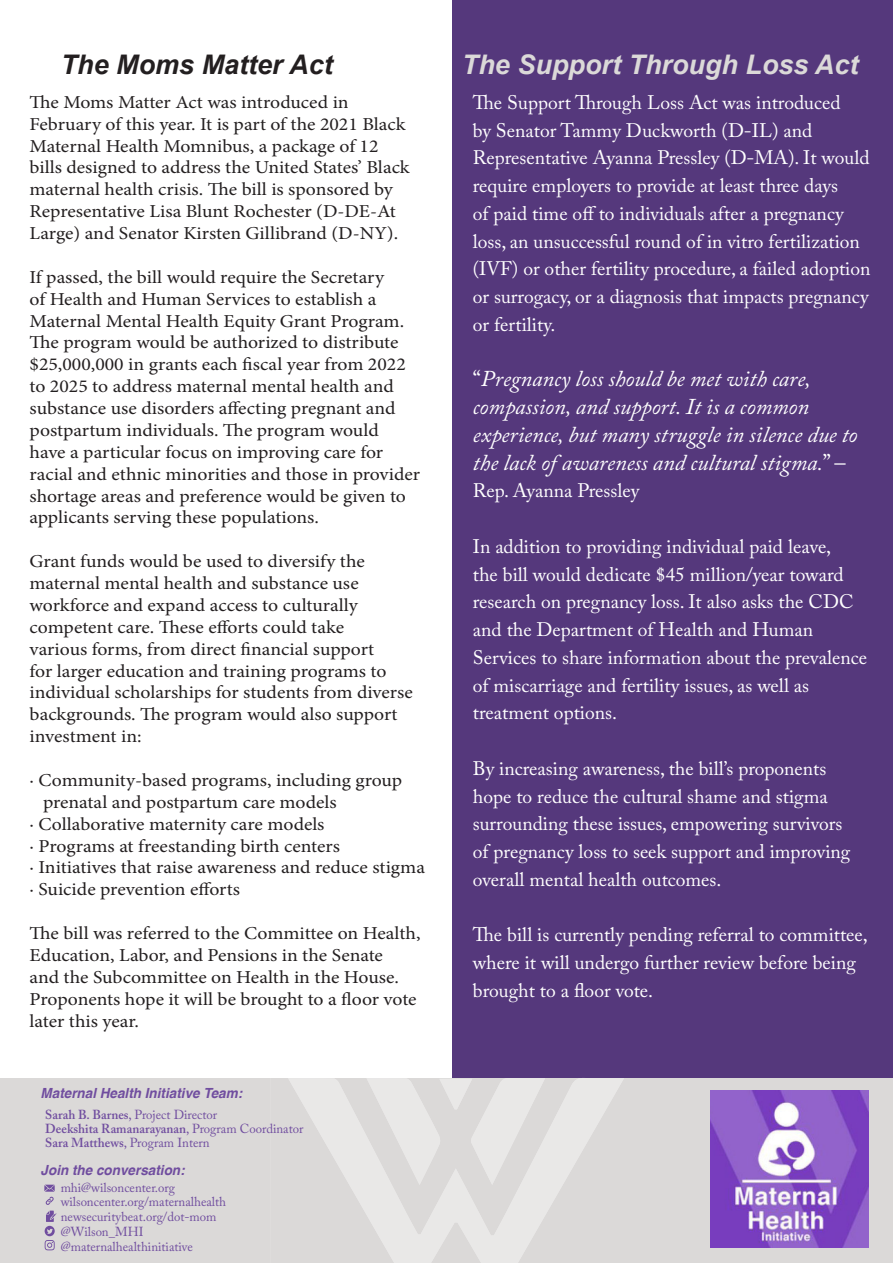
<style>
.page{position:relative;width:893px;height:1263px;background:#fff}
.page>*{position:absolute;margin:0;border:0;box-sizing:border-box;transform-origin:0 0}
.t1{font:italic 700 27px "Arial";color:#dbd9d8}
.t2{font:italic 700 27px "Arial";color:#231f20}
.t3{font:italic 22.5px/27.8px "Adobe Caslon Pro";color:#fff}
.t4{font:19.5px/27.8px "Adobe Caslon Pro";color:#fff}
.t5{font:18.3px/21.9px "Minion Pro";letter-spacing:-.005em;color:#231f20;scale:1.08 1}
.t6{font:italic 700 13.95px "Helvetica";color:#704d9f}
.t7{font:13.05px/14.7px "Adobe Caslon Pro";color:#704d9f}
.s1{font-style:normal}
.s2{font-weight:600}
</style>
<div class="page">
<div style="left:453px;top:0;width:440px;height:1096px;background:#55387c"></div>
<div style="left:0;top:1078px;width:893px;height:185px;background:#dbd9d8"></div>
<svg style="left:44px;top:1185px;width:12px;height:65px"></svg>
<img style="left:710px;top:1091px;width:158px;height:156px">
<svg style="left:288px;top:1078px;width:336px;height:185px"></svg>
<svg style="left:366px;top:1078px;width:179px;height:107px"></svg>
<p class="t2" style="left:61px;top:46px;width:274px">The Moms Matter Act</p>
<p class="t1" style="left:462px;top:46px;width:398px">The Support Through Loss Act</p>
<p class="t4" style="left:473px;top:88px;width:399px">The Support Through Loss Act was introduced<br>by Senator Tammy Duckworth (D-IL) and Representative Ayanna Pressley (D-MA). It would require employers to provide at least three days<br>of paid time off to individuals after a pregnancy loss, an unsuccessful round of in vitro fertilization (IVF) or other fertility procedure, a failed adoption or surrogacy, or a diagnosis that impacts pregnancy or fertility.</p>
<p class="t3" style="left:473px;top:365px;width:386px"><span class="s1">“</span>Pregnancy loss should be met with care, compassion, and support. It is a common experience, but many struggle in silence due to the lack of awareness and cultural stigma.<span class="s1">” –</span></p>
<p class="t4" style="left:473px;top:477px;width:168px">Rep. Ayanna Pressley</p>
<p class="t4" style="left:473px;top:532px;width:396px">In addition to providing individual paid leave,<br>the bill would dedicate $45 million/year toward research on pregnancy loss. It also asks the CDC and the Department of Health and Human Services to share information about the prevalence of miscarriage and fertility issues, as well as treatment options.</p>
<p class="t4" style="left:473px;top:754px;width:379px">By increasing awareness, the bill’s proponents hope to reduce the cultural shame and stigma surrounding these issues, empowering survivors of pregnancy loss to seek support and improving overall mental health outcomes.</p>
<p class="t5" style="left:30px;top:91px;width:353px">The Moms Matter Act was introduced in February of this year. It is part of the 2021 Black Maternal Health Momnibus, a package of 12 bills designed to address the United States’ Black maternal health crisis. The bill is sponsored by Representative Lisa Blunt Rochester (D-DE-At Large) and Senator Kirsten Gillibrand (D-NY).</p>
<p class="t5" style="left:30px;top:266px;width:363px">If passed, the bill would require the Secretary<br>of Health and Human Services to establish a Maternal Mental Health Equity Grant Program.<br>The program would be authorized to distribute $25,000,000 in grants each fiscal year from 2022 to 2025 to address maternal mental health and substance use disorders affecting pregnant and postpartum individuals. The program would<br>have a particular focus on improving care for racial and ethnic minorities and those in provider shortage areas and preference would be given to applicants serving these populations.</p>
<p class="t5" style="left:30px;top:550px;width:356px">Grant funds would be used to diversify the maternal mental health and substance use workforce and expand access to culturally competent care. These efforts could take<br>various forms, from direct financial support<br>for larger education and training programs to individual scholarships for students from diverse backgrounds. The program would also support investment in:</p>
<p class="t5" style="left:43px;top:769px;width:334px;text-indent:-13px">· Community-based programs, including group prenatal and postpartum care models</p>
<p class="t5" style="left:30px;top:813px;width:275px">· Collaborative maternity care models</p>
<p class="t5" style="left:30px;top:835px;width:289px">· Programs at freestanding birth centers</p>
<p class="t5" style="left:30px;top:857px;width:368px">· Initiatives that raise awareness and reduce stigma</p>
<p class="t5" style="left:30px;top:879px;width:196px">· Suicide prevention efforts</p>
<p class="t5" style="left:30px;top:922px;width:363px">The bill was referred to the Committee on Health, Education, Labor, and Pensions in the Senate<br>and the Subcommittee on Health in the House.<br>Proponents hope it will be brought to a floor vote later this year.</p>
<p class="t4" style="left:473px;top:921px;width:396px">The bill is currently pending referral to committee, where it will undergo further review before being brought to a floor vote.</p>
<p class="t6" style="left:41px;top:1081px;width:203px">Maternal Health Initiative Team:</p>
<p class="t7" style="left:45px;top:1108px;width:260px;line-height:13.8px"><span class="s2">Sarah B. Barnes</span>, Project Director<br><span class="s2">Deekshita Ramanarayanan</span>, Program Coordinator<br><span class="s2">Sara Matthews</span>, Program Intern</p>
<p class="t7" style="left:61px;top:1179px;width:167px">mhi@wilsoncenter.org wilsoncenter.org/maternalhealth newsecuritybeat.org/dot-mom @Wilson_MHI @maternalhealthinitiative</p>
<p class="t6" style="left:41px;top:1159px;width:146px">Join the conversation:</p>
</div>
